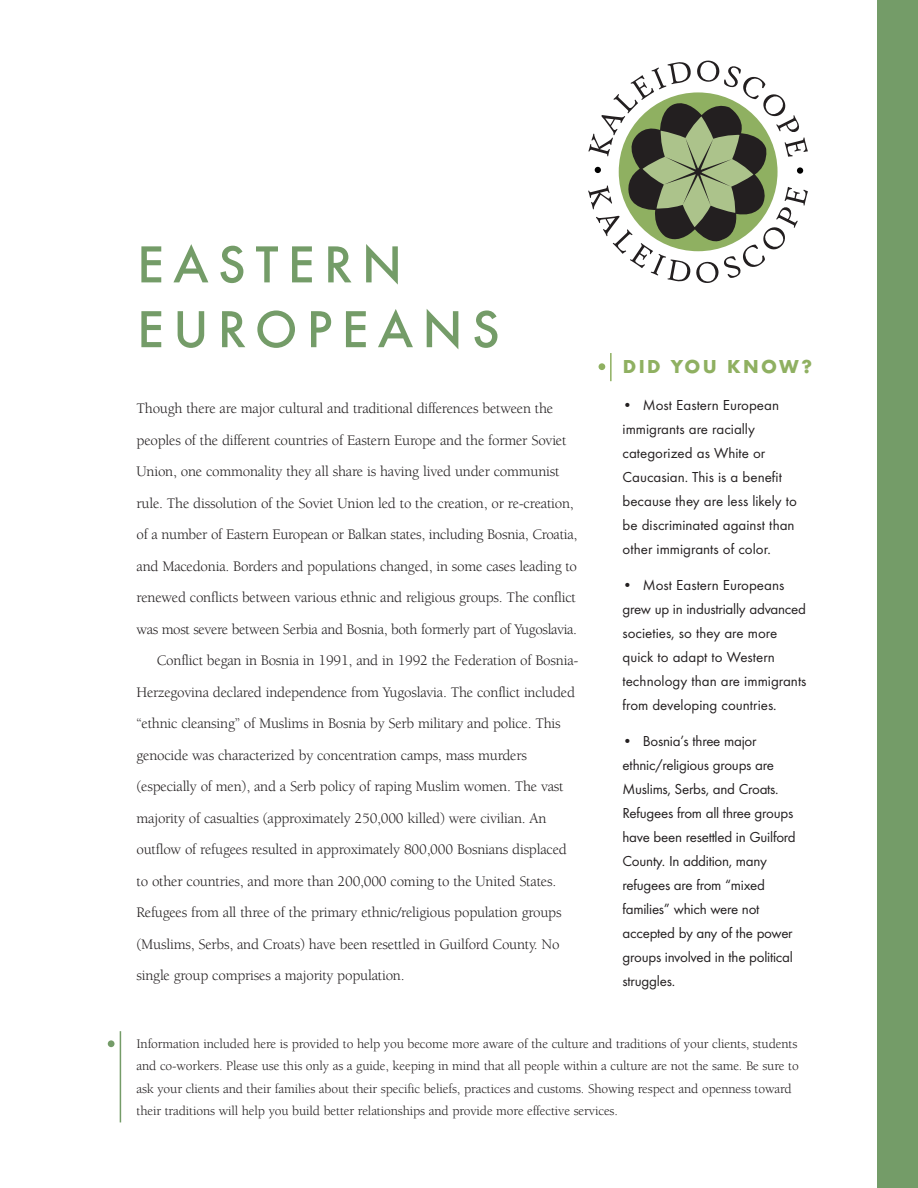
<style>
.page{position:relative;width:918px;height:1188px;background:#fff}
.page>*{position:absolute;margin:0;border:0;box-sizing:border-box;transform-origin:0 0}
.t1{font:500 54px/64.8px "Futura T";letter-spacing:.17em;color:#749c68}
.t2{font:700 19.5px "Futura T";letter-spacing:.12em;color:#8fb061}
.t3{font:15px "Berkeley";letter-spacing:-.015em;color:#231f20}
.t4{font:15px/24px "Futura T";letter-spacing:-.01em;color:#231f20}
.t5{font:13.5px/22.5px "Berkeley";letter-spacing:-.01em;color:#231f20}
</style>
<div class="page">
<div style="left:878px;top:0;width:40px;height:1188px;background:#749c68"></div>
<svg style="left:588px;top:60px;width:220px;height:223px"></svg>
<hr style="left:120px;top:1031px;width:1px;height:91px;background:#749c68">
<hr style="left:610px;top:353px;width:2px;height:28px;background:#8fb061">
<div style="left:599px;top:363px;width:6px;height:7px;background:#8fb061;border-radius:50%"></div>
<div style="left:108px;top:1040px;width:7px;height:7px;background:#749c68;border-radius:50%"></div>
<h1 class="t1" style="left:137px;top:237px;width:364px">EASTERN<br>EUROPEANS</h1>
<p class="t3" style="left:137px;top:403px;width:418px">Though there are major cultural and traditional differences between the</p>
<p class="t3" style="left:137px;top:434px;width:432px">peoples of the different countries of Eastern Europe and the former Soviet</p>
<p class="t3" style="left:137px;top:466px;width:425px">Union, one commonality they all share is having lived under communist</p>
<p class="t3" style="left:137px;top:497px;width:439px">rule. The dissolution of the Soviet Union led to the creation, or re-creation,</p>
<p class="t3" style="left:137px;top:529px;width:442px">of a number of Eastern European or Balkan states, including Bosnia, Croatia,</p>
<p class="t3" style="left:137px;top:560px;width:442px">and Macedonia. Borders and populations changed, in some cases leading to</p>
<p class="t3" style="left:137px;top:592px;width:441px">renewed conflicts between various ethnic and religious groups. The conflict</p>
<p class="t3" style="left:137px;top:623px;width:442px">was most severe between Serbia and Bosnia, both formerly part of Yugoslavia.</p>
<p class="t3" style="left:157px;top:655px;width:423px">Conflict began in Bosnia in 1991, and in 1992 the Federation of Bosnia-</p>
<p class="t3" style="left:137px;top:686px;width:440px">Herzegovina declared independence from Yugoslavia. The conflict included</p>
<p class="t3" style="left:137px;top:718px;width:426px">“ethnic cleansing” of Muslims in Bosnia by Serb military and police. This</p>
<p class="t3" style="left:137px;top:749px;width:392px">genocide was characterized by concentration camps, mass murders</p>
<p class="t3" style="left:137px;top:781px;width:429px">(especially of men), and a Serb policy of raping Muslim women. The vast</p>
<p class="t3" style="left:137px;top:812px;width:411px">majority of casualties (approximately 250,000 killed) were civilian. An</p>
<p class="t3" style="left:137px;top:844px;width:432px">outflow of refugees resulted in approximately 800,000 Bosnians displaced</p>
<p class="t3" style="left:137px;top:875px;width:421px">to other countries, and more than 200,000 coming to the United States.</p>
<p class="t3" style="left:137px;top:907px;width:427px">Refugees from all three of the primary ethnic/religious population groups</p>
<p class="t3" style="left:137px;top:938px;width:425px">(Muslims, Serbs, and Croats) have been resettled in Guilford County. No</p>
<p class="t3" style="left:137px;top:970px;width:270px">single group comprises a majority population.</p>
<h2 class="t2" style="left:623px;top:359px;width:191px">DID YOU KNOW?</h2>
<p class="t4" style="left:623px;top:394px;width:176px">• Most Eastern European immigrants are racially categorized as White or<br>Caucasian. This is a benefit because they are less likely to be discriminated against than other immigrants of color.</p>
<p class="t4" style="left:623px;top:574px;width:185px">• Most Eastern Europeans grew up in industrially advanced societies, so they are more quick to adapt to Western technology than are immigrants from developing countries.</p>
<p class="t4" style="left:623px;top:730px;width:175px">• Bosnia’s three major ethnic/religious groups are<br>Muslims, Serbs, and Croats.<br>Refugees from all three groups have been resettled in Guilford<br>County. In addition, many refugees are from “mixed families” which were not accepted by any of the power groups involved in the political struggles.</p>
<p class="t5" style="left:136px;top:1034px;width:664px">Information included here is provided to help you become more aware of the culture and traditions of your clients, students and co-workers. Please use this only as a guide, keeping in mind that all people within a culture are not the same. Be sure to ask your clients and their families about their specific beliefs, practices and customs. Showing respect and openness toward their traditions will help you build better relationships and provide more effective services.</p>
</div>
